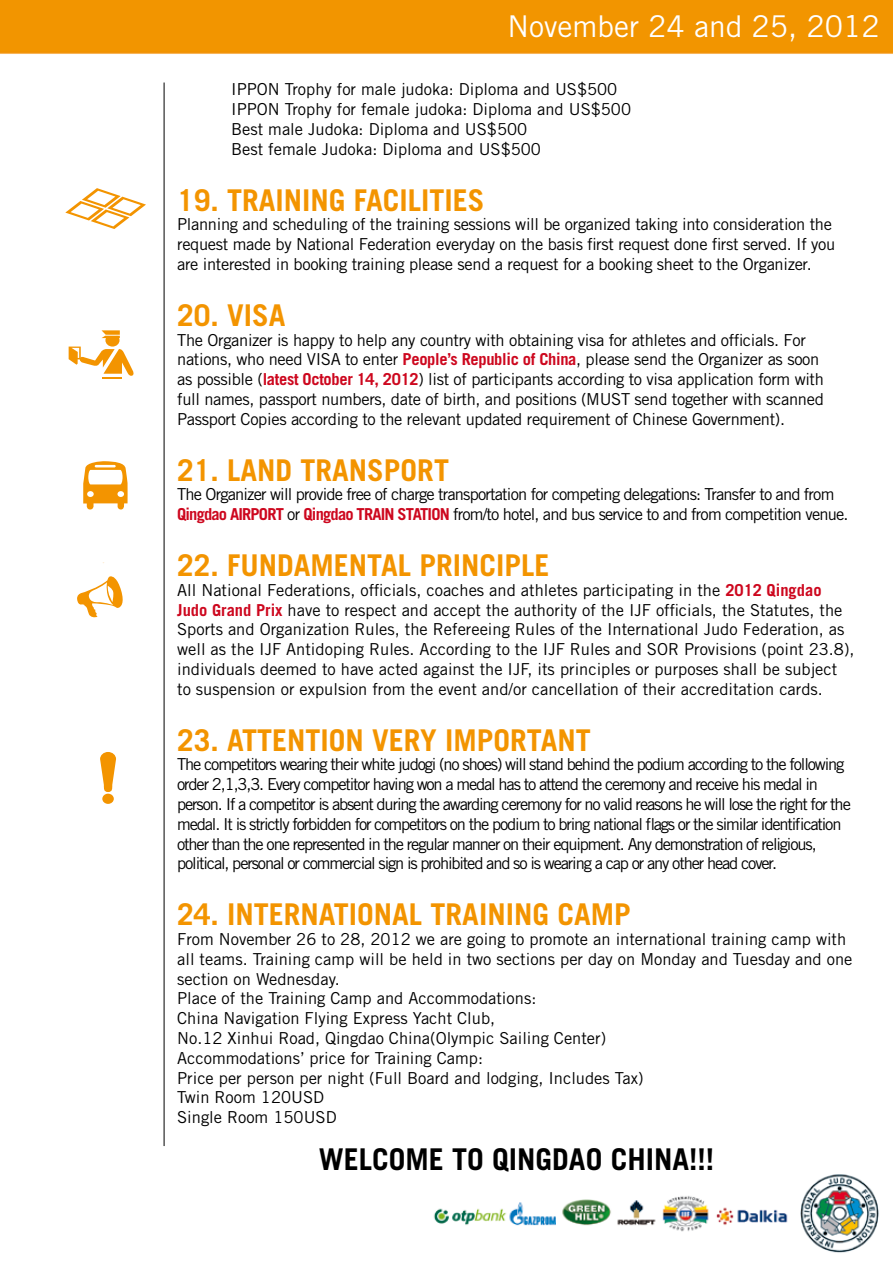
<style>
.page{position:relative;width:893px;height:1263px;background:#fff}
.page>*{position:absolute;margin:0;border:0;box-sizing:border-box;transform-origin:0 0}
.t1{font:700 30px "Trade Gothic";color:#f39400}
.t2{font:700 30px "Trade Gothic";color:#000}
.t3{font:30px "Trade Gothic";color:#fff}
.t4{font:16.5px/19.8px "Trade Gothic";color:#000}
.t5{font:16.5px/19.8px "Trade Gothic";letter-spacing:-.02em;color:#000}
.t6{font:16.5px/19.8px "Trade Gothic";letter-spacing:-.07em;color:#000}
.t7{font:16.5px/19.8px "Trade Gothic";letter-spacing:-.05em;color:#000}
.s1{font-weight:700;color:#cd071e}
</style>
<div class="page">
<img style="left:0;top:0;width:893px;height:1253px">
<hr style="left:164px;top:83px;width:1px;height:1063px;background:#000">
<svg style="left:65px;top:188px;width:81px;height:41px"></svg>
<svg style="left:69px;top:330px;width:65px;height:49px"></svg>
<svg style="left:83px;top:461px;width:45px;height:48px"></svg>
<svg style="left:101px;top:562px;width:25px;height:2px"></svg>
<svg style="left:77px;top:576px;width:48px;height:42px"></svg>
<svg style="left:97px;top:746px;width:19px;height:46px"></svg>
<div style="left:102px;top:794px;width:12px;height:10px;background:#f39400;border-radius:50%"></div>
<h1 class="t3" style="left:507px;top:9px;width:374px">November 24 and 25, 2012</h1>
<p class="t4" style="left:231px;top:79px;width:401px">IPPON Trophy for male judoka: Diploma and US$500<br>IPPON Trophy for female judoka: Diploma and US$500<br>Best male Judoka: Diploma and US$500<br>Best female Judoka: Diploma and US$500</p>
<h1 class="t1" style="left:177px;top:181px;width:309px">19. TRAINING FACILITIES</h1>
<p class="t5" style="left:177px;top:214px;width:660px">Planning and scheduling of the training sessions will be organized taking into consideration the request made by National Federation everyday on the basis first request done first served. If you are interested in booking training please send a request for a booking sheet to the Organizer.</p>
<h1 class="t1" style="left:177px;top:297px;width:110px">20. VISA</h1>
<p class="t5" style="left:177px;top:330px;width:648px">The Organizer is happy to help any country with obtaining visa for athletes and officials. For nations, who need VISA to enter <span class="s1">People’s Republic of China</span>, please send the Organizer as soon as possible (<span class="s1">latest October 14, 2012</span>) list of participants according to visa application form with full names, passport numbers, date of birth, and positions (MUST send together with scanned Passport Copies according to the relevant updated requirement of Chinese Government).</p>
<h1 class="t1" style="left:177px;top:451px;width:273px">21. LAND TRANSPORT</h1>
<p class="t7" style="left:177px;top:484px;width:673px">The Organizer will provide free of charge transportation for competing delegations: Transfer to and from<br><span class="s1">Qingdao AIRPORT</span> or <span class="s1">Qingdao TRAIN STATION</span> from/to hotel, and bus service to and from competition venue.</p>
<h1 class="t1" style="left:177px;top:547px;width:374px">22. FUNDAMENTAL PRINCIPLE</h1>
<p class="t4" style="left:177px;top:580px;width:679px">All National Federations, officials, coaches and athletes participating in the <span class="s1">2012 Qingdao Judo Grand Prix</span> have to respect and accept the authority of the IJF officials, the Statutes, the Sports and Organization Rules, the Refereeing Rules of the International Judo Federation, as well as the IJF Antidoping Rules. According to the IJF Rules and SOR Provisions (point 23.8), individuals deemed to have acted against the IJF, its principles or purposes shall be subject to suspension or expulsion from the event and/or cancellation of their accreditation cards.</p>
<h1 class="t1" style="left:177px;top:721px;width:415px">23. ATTENTION VERY IMPORTANT</h1>
<p class="t6" style="left:177px;top:754px;width:675px">The competitors wearing their white judogi (no shoes) will stand behind the podium according to the following order 2,1,3,3. Every competitor having won a medal has to attend the ceremony and receive his medal in person. If a competitor is absent during the awarding ceremony for no valid reasons he will lose the right for the medal. It is strictly forbidden for competitors on the podium to bring national flags or the similar identification other than the one represented in the regular manner on their equipment. Any demonstration of religious, political, personal or commercial sign is prohibited and so is wearing a cap or any other head cover.</p>
<h1 class="t1" style="left:177px;top:896px;width:455px">24. INTERNATIONAL TRAINING CAMP</h1>
<p class="t4" style="left:177px;top:929px;width:677px">From November 26 to 28, 2012 we are going to promote an international training camp with all teams. Training camp will be held in two sections per day on Monday and Tuesday and one section on Wednesday.<br>Place of the Training Camp and Accommodations:<br>China Navigation Flying Express Yacht Club,<br>No.12 Xinhui Road, Qingdao China(Olympic Sailing Center)<br>Accommodations’ price for Training Camp:<br>Price per person per night (Full Board and lodging, Includes Tax)<br>Twin Room 120USD<br>Single Room 150USD</p>
<h1 class="t2" style="left:319px;top:1141px;width:397px">WELCOME TO QINGDAO CHINA!!!</h1>
</div>
